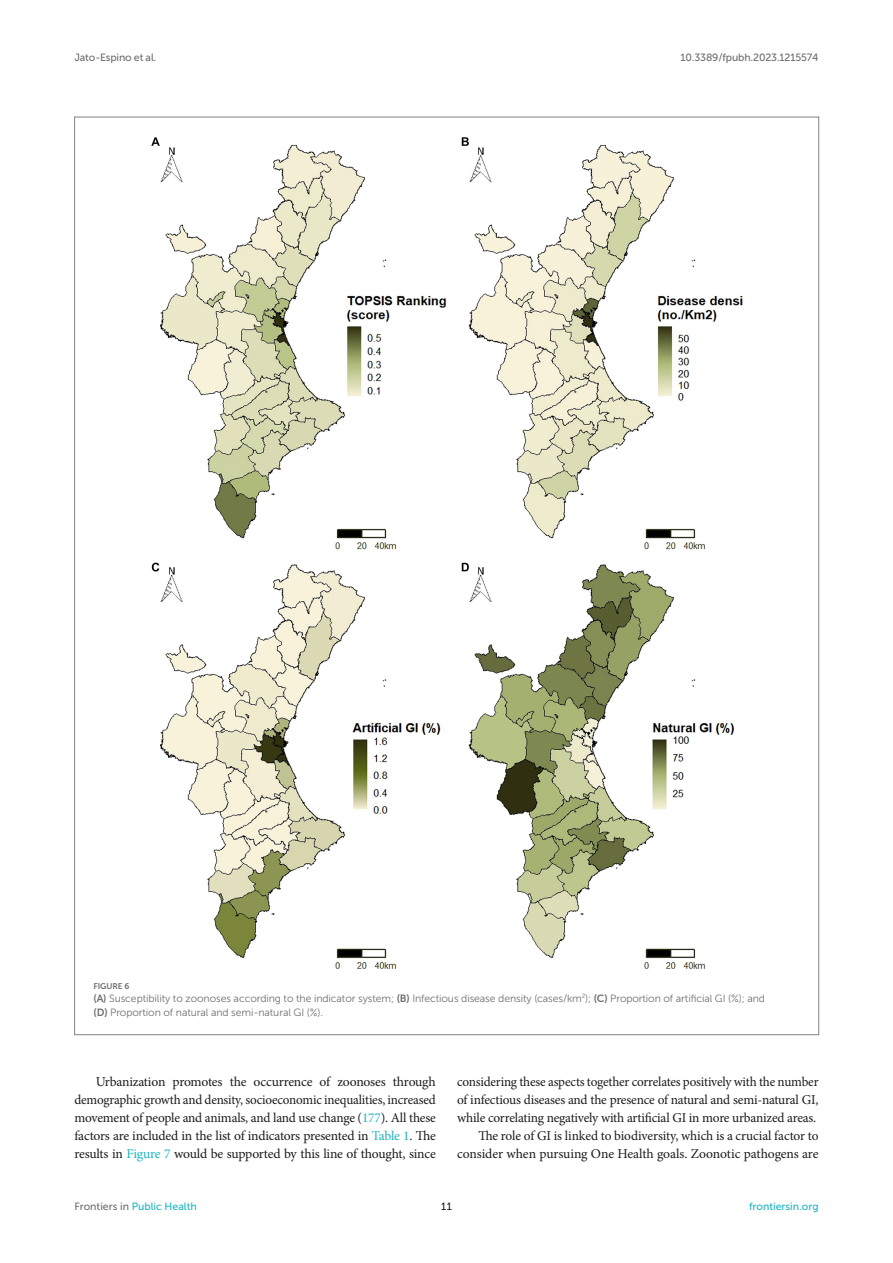
<style>
.page{position:relative;width:893px;height:1263px;background:#fff}
.page>*{position:absolute;margin:0;border:0;box-sizing:border-box;transform-origin:0 0}
.TEXT{font:13.5px/18px "Minion Pro";letter-spacing:-.01em;color:#1b1c1b;text-align:justify}
.FIG_LEG{font:10.5px/13.5px "Museo Sans 300";letter-spacing:-.01em;color:#706f70}
.t1{font:10.5px "Museo Sans 500";letter-spacing:-.015em;color:#706f70}
.t2{font:10.5px "Museo Sans 500";color:#1db5c3}
.t3{font:10.5px "Museo Sans 500";color:#1b1c1b}
.FIG_HD{font:8.25px "Museo Sans 700";letter-spacing:-.01em;color:#706f70}
.s1{font-family:"Museo Sans 700"}
.s2{color:#1db5c3}
.s3{color:#706f70}
</style>
<div class="page">
<img style="left:151px;top:137px;width:592px;height:832px">
<p class="t1" style="left:74px;top:51px;width:83px">Jato-Espino et al.</p>
<p class="t1" style="left:681px;top:51px;width:139px">10.3389/fpubh.2023.1215574</p>
<p class="FIG_HD" style="left:94px;top:981px;width:37px">FIGURE 6</p>
<p class="FIG_LEG" style="left:94px;top:992px;width:673px"><span class="s1">(A)</span> Susceptibility to zoonoses according to the indicator system; <span class="s1">(B)</span> Infectious disease density (cases/km<sup>2</sup>); <span class="s1">(C)</span> Proportion of artificial GI (%); and <span class="s1">(D)</span> Proportion of natural and semi-natural GI (%).</p>
<p class="TEXT" style="left:74px;top:1073px;width:363px;text-indent:21px">Urbanization promotes the occurrence of zoonoses through demographic growth and density, socioeconomic inequalities, increased movement of people and animals, and land use change (<span class="s2">177</span>). All these factors are included in the list of indicators presented in <span class="s2">Table 1</span>. The results in <span class="s2">Figure 7</span> would be supported by this line of thought, since</p>
<p class="TEXT" style="left:457px;top:1073px;width:363px">considering these aspects together correlates positively with the number of infectious diseases and the presence of natural and semi-natural GI, while correlating negatively with artificial GI in more urbanized areas.</p>
<p class="TEXT" style="left:457px;top:1127px;width:363px;text-align:right">The role of GI is linked to biodiversity, which is a crucial factor to consider when pursuing One Health goals. Zoonotic pathogens are</p>
<p class="t2" style="left:74px;top:1200px;width:124px"><span class="s3">Frontiers in</span> Public Health</p>
<p class="t3" style="left:441px;top:1200px;width:12px">11</p>
<p class="t2" style="left:749px;top:1200px;width:71px">frontiersin.org</p>
</div>
